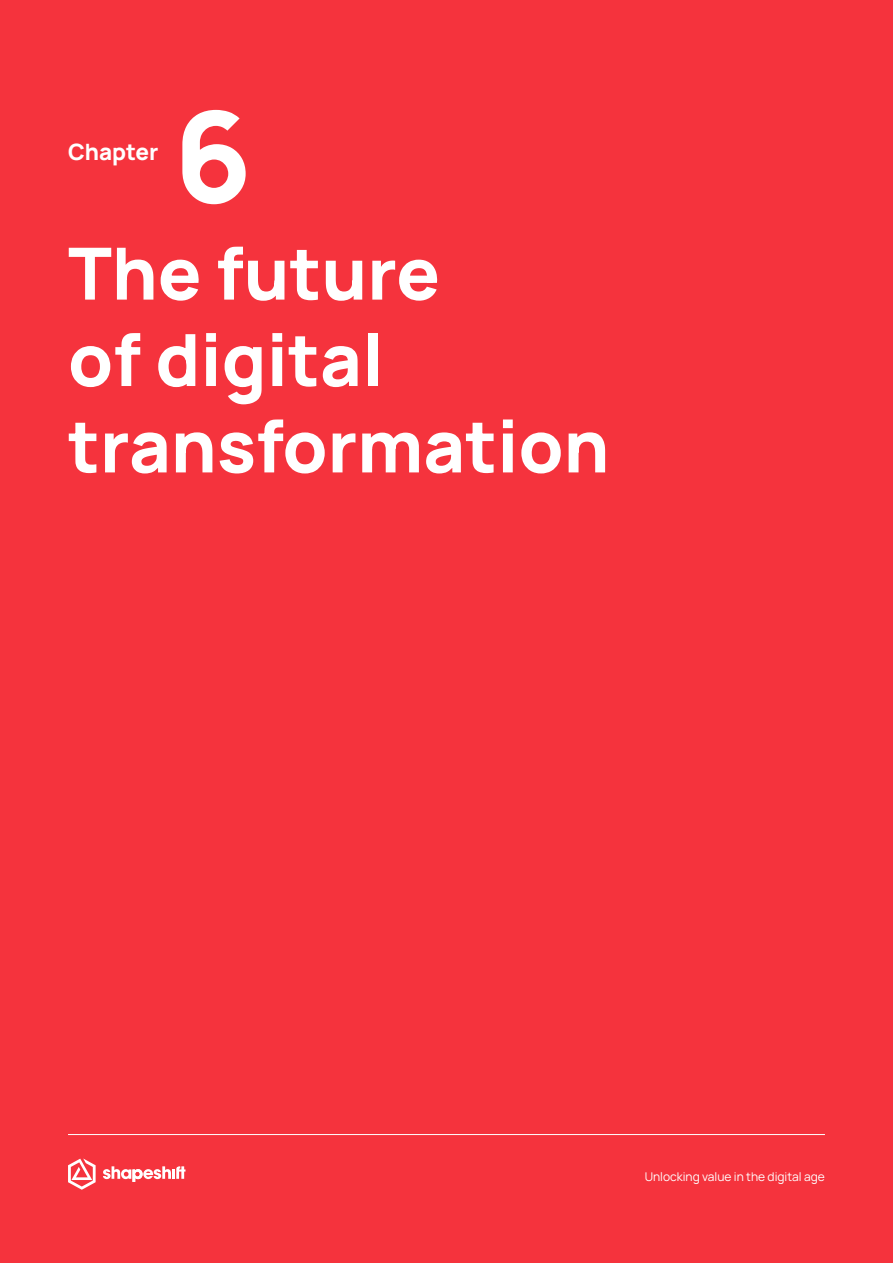
<style>
.page{position:relative;width:893px;height:1263px;background:#f5333d}
.page>*{position:absolute;margin:0;border:0;box-sizing:border-box;transform-origin:0 0}
.t1{font:800 126px "Manrope";color:#fff}
.t2{font:800 72px/86.4px "Manrope";color:#fff}
.t3{font:800 22.5px "Manrope";color:#fff}
.t4{font:12px "Manrope";color:#fff}
</style>
<div class="page">
<svg style="left:103px;top:1166px;width:83px;height:16px"></svg>
<svg style="left:68px;top:1158px;width:28px;height:32px"></svg>
<hr style="left:68px;top:1134px;width:757px;height:1px;background:#fff">
<p class="t3" style="left:68px;top:133px;width:92px">Chapter</p>
<h1 class="t1" style="left:174px;top:47px;width:80px">6</h1>
<p class="t2" style="left:68px;top:223px;width:543px">The future<br>of digital transformation</p>
<p class="t4" style="left:645px;top:1167px;width:182px">Unlocking value in the digital age</p>
</div>
